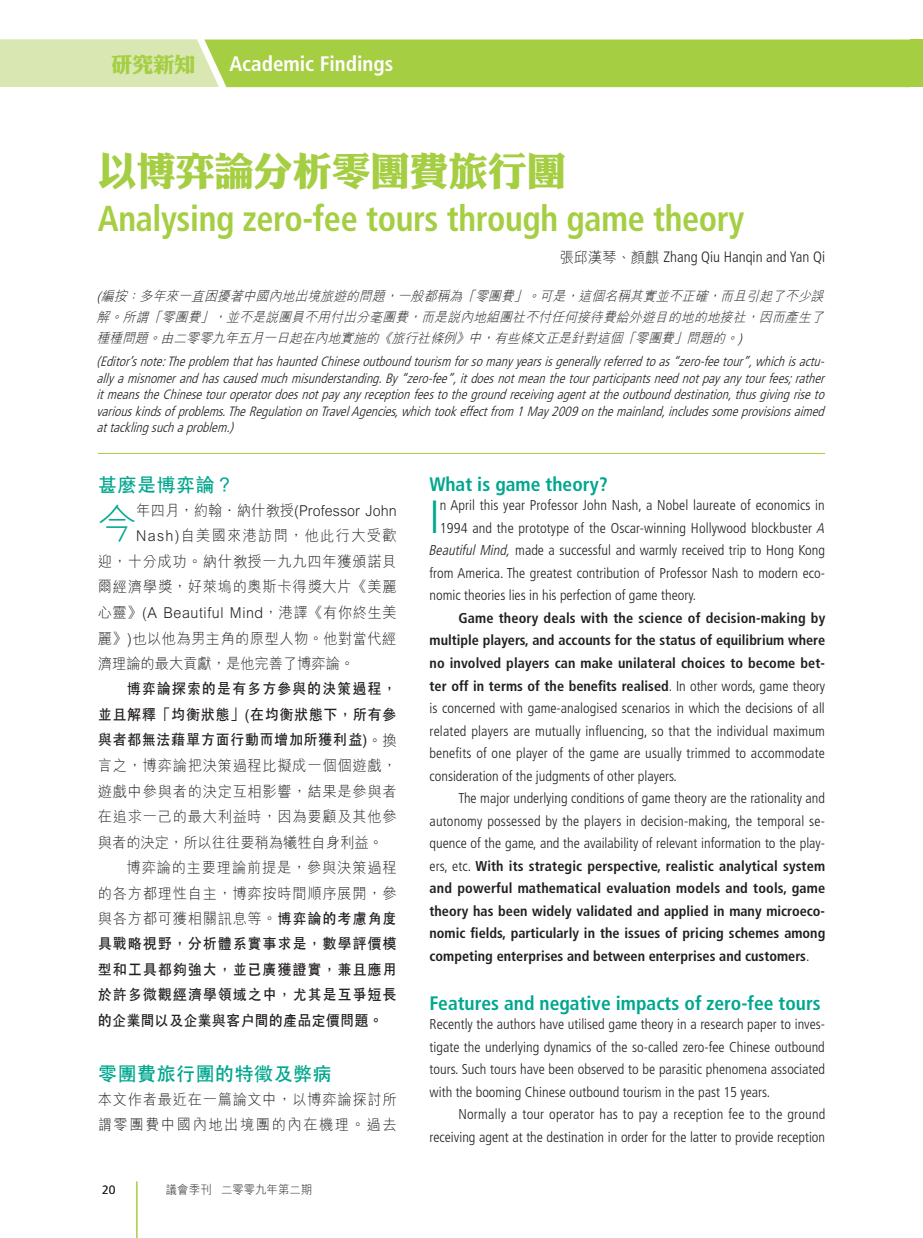
<style>
.page{position:relative;width:923px;height:1238px;background:#fff}
.page>*{position:absolute;margin:0;border:0;box-sizing:border-box;transform-origin:0 0}
.t1{font:300 condensed 46.5px "Frutiger";color:#00a78e}
.t2{font:300 40.5px "M Hei";color:#00a78e;scale:.95 1}
.t3{font:39px "DF Li King Hei XB HK BF";color:#a5ce43}
.t4{font:700 condensed 36px "Frutiger";letter-spacing:-.01em;color:#a5ce43;scale:.95 1}
.t5{font:700 condensed 21px "Frutiger";color:#fff}
.t6{font:21px "DF Li King Hei XB HK BF";color:#a5ce43}
.t7{font:700 condensed 19.5px "Frutiger";color:#00a78e}
.t8{font:700 19.5px "C Hei 2";color:#00a78e}
.t9{font:300 15px/25.5px "M Hei";letter-spacing:.05em;color:#231f20;scale:.95 1}
.t10{font:700 15px/25.5px "C Hei 2";letter-spacing:.03em;color:#231f20;text-align:justify;scale:.95 1}
.t11{font:300 15px "M Hei";color:#231f20;scale:.95 1}
.t12{font:300 condensed 15px "Frutiger";color:#231f20}
.t13{font:300 15px "M Hei";letter-spacing:.005em;color:#231f20;scale:.95 1}
.t14{font:300 15px "M Hei";letter-spacing:.03em;color:#231f20;scale:.95 1}
.t15{font:300 15px "M Hei";letter-spacing:.09em;color:#231f20;scale:.95 1}
.t16{font:300 condensed 14.25px/22.5px "Frutiger";color:#231f20;text-align:justify}
.t17{font:700 condensed 14.25px/22.5px "Frutiger";color:#231f20;text-align:justify}
.t18{font:italic 300 condensed 13.5px/16.5px "Frutiger";color:#231f20;text-align:justify}
.t19{font:italic 300 13.5px/21px "M Hei";color:#231f20;text-align:justify;scale:.95 1}
.t20{font:300 12px "M Hei";color:#231f20;scale:.95 1}
.t21{font:300 12px "Frutiger";color:#231f20}
.s1{font-family:"M Hei";font-stretch:normal}
.s2{font-family:"M Hei";font-weight:300}
.s3{font-family:"C Hei 2";font-weight:700}
.s4{font-style:italic}
.s5{font-weight:700}
.s6{font-weight:300}
</style>
<div class="page">
<hr style="left:136px;top:1181px;width:2px;height:56px;background:#a5ce43">
<svg style="left:0;top:39px;width:910px;height:48px;background:#b2d460"></svg>
<div style="left:910px;top:40px;width:13px;height:47px;background:#a5ce43"></div>
<hr style="left:98px;top:453px;width:727px;height:1px;background:#a5ce43">
<h3 class="t6" style="left:111px;top:54px;width:86px">研究新知</h3>
<h3 class="t5" style="left:229px;top:51px;width:165px">Academic Findings</h3>
<h3 class="t3" style="left:98px;top:151px;width:470px">以博弈論分析零團費旅行團</h3>
<h3 class="t4" style="left:98px;top:197px;width:682px">Analysing zero-fee tours through game theory</h3>
<p class="t12" style="left:559px;top:248px;width:267px"><span class="s1">張邱漢琴、顏麒</span> Zhang Qiu Hanqin and Yan Qi</p>
<p class="t19" style="left:96px;top:286px;width:771px">(編按：多年來一直困擾著中國內地出境旅遊的問題，一般都稱為「零團費」。可是，這個名稱其實並不正確，而且引起了不少誤解。所謂「零團費」，並不是說團員不用付出分毫團費，而是說內地組團社不付任何接待費給外遊目的地的地接社，因而產生了種種問題。由二零零九年五月一日起在內地實施的《旅行社條例》中，有些條文正是針對這個「零團費」問題的。)</p>
<p class="t18" style="left:97px;top:353px;width:733px">(Editor’snote:Theproblem thathashauntedChineseoutboundtourism forsomanyyearsisgenerallyreferredtoas“zero-feetour”,whichisactu&shy;allyamisnomerandhascausedmuchmisunderstanding.By“zero-fee”,itdoesnotmeanthetourparticipantsneednotpayanytourfees;rather itmeanstheChinesetouroperatordoesnotpayanyreceptionfeestothegroundreceivingagentattheoutbounddestination,thusgivingriseto variouskindsofproblems.TheRegulationonTravelAgencies,whichtookeffectfrom 1May2009onthemainland,includessomeprovisionsaimed attacklingsuchaproblem.)</p>
<h3 class="t8" style="left:98px;top:474px;width:138px">甚麼是博弈論？</h3>
<h2 class="t2" style="left:98px;top:502px;width:42px">今</h2>
<p class="t13" style="left:136px;top:502px;width:276px">年四月，約翰．納什教授(Professor John</p>
<p class="t15" style="left:136px;top:528px;width:275px">Nash)自美國來港訪問，他此行大受歡</p>
<p class="t9" style="left:98px;top:549px;width:316px">迎，十分成功。納什教授一九九四年獲頒諾貝</p>
<p class="t9" style="left:98px;top:574px;width:316px">爾經濟學獎，好萊塢的奧斯卡得獎大片《美麗</p>
<p class="t9" style="left:98px;top:600px;width:316px">心靈》(A Beautiful Mind，港譯《有你終生美</p>
<p class="t14" style="left:98px;top:630px;width:316px">麗》)也以他為男主角的原型人物。他對當代經</p>
<p class="t11" style="left:98px;top:655px;width:271px">濟理論的最大貢獻，是他完善了博弈論。</p>
<p class="t10" style="left:98px;top:676px;width:316px;text-indent:29px">博弈論探索的是有多方參與的決策過程，並且解釋「均衡狀態」(在均衡狀態下，所有參與者都無法藉單方面行動而增加所獲利益)<span class="s2">。換</span></p>
<p class="t9" style="left:98px;top:753px;width:316px">言之，博弈論把決策過程比擬成一個個遊戲，</p>
<p class="t9" style="left:98px;top:778px;width:316px">遊戲中參與者的決定互相影響，結果是參與者</p>
<p class="t9" style="left:98px;top:804px;width:316px">在追求一己的最大利益時，因為要顧及其他參</p>
<p class="t11" style="left:98px;top:834px;width:302px">與者的決定，所以往往要稍為犧牲自身利益。</p>
<p class="t9" style="left:127px;top:855px;width:286px">博弈論的主要理論前提是，參與決策過程</p>
<p class="t9" style="left:98px;top:880px;width:316px">的各方都理性自主，博弈按時間順序展開，參</p>
<p class="t9" style="left:98px;top:906px;width:316px">與各方都可獲相關訊息等。<span class="s3">博弈論的考慮角度</span></p>
<p class="t10" style="left:98px;top:931px;width:316px">具戰略視野，分析體系實事求是，數學評價模型和工具都夠強大，並已廣獲證實，兼且應用於許多微觀經濟學領域之中，尤其是互爭短長的企業間以及企業與客戶間的產品定價問題。</p>
<h3 class="t8" style="left:98px;top:1063px;width:235px">零團費旅行團的特徵及弊病</h3>
<p class="t9" style="left:98px;top:1087px;width:316px">本文作者最近在一篇論文中，以博弈論探討所謂零團費中國內地出境團的內在機理。過去</p>
<p class="t21" style="left:102px;top:1182px;width:15px">20</p>
<p class="t20" style="left:166px;top:1183px;width:156px">議會季刊 二零零九年第二期</p>
<h3 class="t7" style="left:429px;top:473px;width:180px">What is game theory?</h3>
<h1 class="t1" style="left:429px;top:490px;width:12px">I</h1>
<p class="t16" style="left:440px;top:494px;width:386px">n April this year Professor John Nash, a Nobel laureate of economics in</p>
<p class="t16" style="left:440px;top:517px;width:389px">1994 and the prototype of the Oscar-winning Hollywood blockbuster <span class="s4">A</span></p>
<p class="t16" style="left:428px;top:539px;width:398px"><span class="s4">Beautiful Mind,</span> made a successful and warmly received trip to Hong Kong</p>
<p class="t16" style="left:429px;top:562px;width:397px">from America. The greatest contribution of Professor Nash to modern eco-</p>
<p class="t16" style="left:429px;top:584px;width:268px">nomic theories lies in his perfection of game theory.</p>
<p class="t16" style="left:429px;top:607px;width:397px;text-indent:29px"><span class="s5">Game theory deals with the science of decision-making by multiple players, and accounts for the status of equilibrium where no involved players can make unilateral choices to become bet&shy;ter off in terms of the benefits realised</span>. In other words, game theory is concerned with game-analogised scenarios in which the decisions of all related players are mutually influencing, so that the individual maximum benefits of one player of the game are usually trimmed to accommodate consideration of the judgments of other players.</p>
<p class="t17" style="left:429px;top:786px;width:397px;text-indent:29px"><span class="s6">The major underlying conditions of game theory are the rationality and autonomy possessed by the players in decision-making, the temporal se&shy;quence of the game, and the availability of relevant information to the play&shy;ers, etc.</span> With its strategic perspective, realistic analytical system and powerful mathematical evaluation models and tools, game theory has been widely validated and applied in many microeco&shy;nomic fields, particularly in the issues of pricing schemes among competing enterprises and between enterprises and customers<span class="s6">.</span></p>
<h3 class="t7" style="left:429px;top:991px;width:392px">Features and negative impacts of zero-fee tours</h3>
<p class="t16" style="left:429px;top:1013px;width:397px">Recently the authors have utilised game theory in a research paper to inves&shy;tigate the underlying dynamics of the so-called zero-fee Chinese outbound tours. Such tours have been observed to be parasitic phenomena associated with the booming Chinese outbound tourism in the past 15 years.</p>
<p class="t16" style="left:429px;top:1103px;width:397px;text-align:right">Normally a tour operator has to pay a reception fee to the ground receiving agent at the destination in order for the latter to provide reception</p>
</div>
